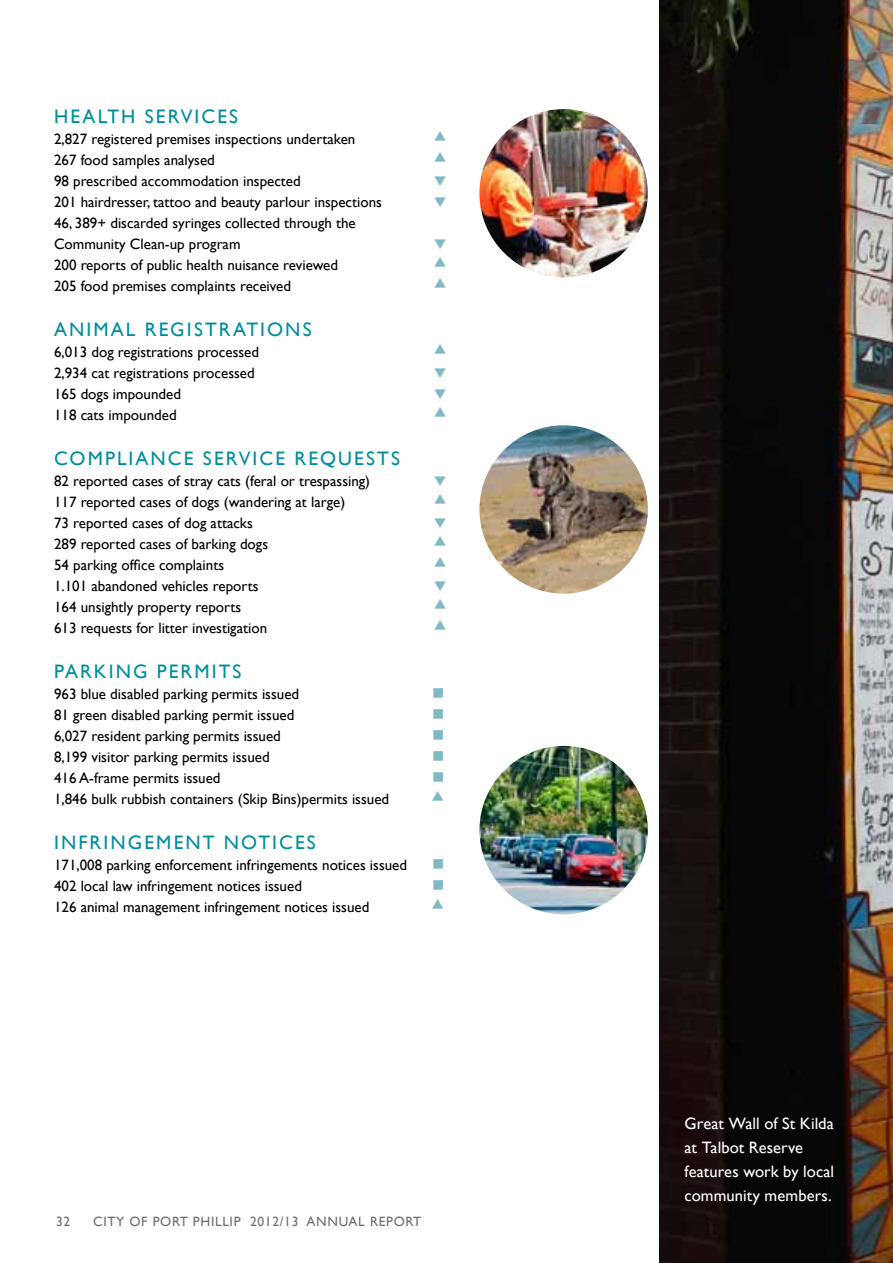
<style>
.page{position:relative;width:893px;height:1263px;background:#fff}
.page>*{position:absolute;margin:0;border:0;box-sizing:border-box;transform-origin:0 0}
.t1{font:19.5px "Gill Sans";letter-spacing:.105em;color:#008d9b}
.t2{font:16.5px/24px "Gill Sans";letter-spacing:.005em;color:#fff}
.t3{font:16.5px "Wingdings";color:#80b9c4}
.t4{font:15px/21px "Gill Sans";color:#000}
.t5{font:13.5px "Gill Sans";letter-spacing:.05em;color:#6d6e71}
</style>
<div class="page">
<img style="left:659px;top:0;width:234px;height:1263px">
<img style="left:479px;top:425px;width:169px;height:169px;border-radius:84px">
<img style="left:479px;top:746px;width:169px;height:168px;border-radius:84px">
<img style="left:479px;top:109px;width:169px;height:169px;border-radius:84px">
<h1 class="t1" style="left:54px;top:105px;width:186px">Health servic es</h1>
<p class="t4" style="left:54px;top:128px;width:330px">2,827 registered premises inspections undertaken<br>267 food samples analysed<br>98 prescribed accommodation inspected<br>201 hairdresser, tattoo and beauty parlour inspections 46, 389+ discarded syringes collected through the Community Clean-up program<br>200 reports of public health nuisance reviewed<br>205 food premises complaints received</p>
<h1 class="t1" style="left:54px;top:318px;width:259px">Animal registrations</h1>
<p class="t4" style="left:54px;top:341px;width:207px">6,013 dog registrations processed<br>2,934 cat registrations processed<br>165 dogs impounded<br>118 cats impounded</p>
<h1 class="t1" style="left:54px;top:447px;width:347px">Complianc e Servic e requests</h1>
<p class="t4" style="left:54px;top:470px;width:318px">82 reported cases of stray cats (feral or trespassing)<br>117 reported cases of dogs (wandering at large)<br>73 reported cases of dog attacks<br>289 reported cases of barking dogs<br>54 parking office complaints<br>1.101 abandoned vehicles reports<br>164 unsightly property reports<br>613 requests for litter investigation</p>
<h1 class="t1" style="left:54px;top:660px;width:40px">PARKING</h1>
<h1 class="t1" style="left:157px;top:660px;width:86px">Permits</h1>
<p class="t4" style="left:54px;top:683px;width:247px">963 blue disabled parking permits issued</p>
<p class="t3" style="left:432px;top:684px;width:14px">■</p>
<p class="t4" style="left:54px;top:704px;width:242px">81 green disabled parking permit issued</p>
<p class="t3" style="left:432px;top:705px;width:14px">■</p>
<p class="t4" style="left:54px;top:725px;width:228px">6,027 resident parking permits issued</p>
<p class="t3" style="left:432px;top:726px;width:14px">■</p>
<p class="t4" style="left:54px;top:746px;width:217px">8,199 visitor parking permits issued</p>
<p class="t3" style="left:432px;top:747px;width:14px">■</p>
<p class="t4" style="left:54px;top:767px;width:168px">416 A-frame permits issued</p>
<p class="t3" style="left:432px;top:768px;width:14px">■</p>
<p class="t4" style="left:54px;top:788px;width:337px">1,846 bulk rubbish containers (Skip Bins)permits issued</p>
<h1 class="t1" style="left:54px;top:831px;width:263px">Infringement notices</h1>
<p class="t4" style="left:54px;top:854px;width:355px">171,008 parking enforcement infringements notices issued</p>
<p class="t3" style="left:432px;top:855px;width:14px">■</p>
<p class="t4" style="left:54px;top:875px;width:249px">402 local law infringement notices issued</p>
<p class="t3" style="left:432px;top:876px;width:14px">■</p>
<p class="t4" style="left:54px;top:896px;width:317px">126 animal management infringement notices issued</p>
<p class="t5" style="left:56px;top:1213px;width:16px">32</p>
<p class="t5" style="left:93px;top:1213px;width:330px">City of Port Phillip 2012/13 Annual Report</p>
<p class="t2" style="left:685px;top:1112px;width:151px">Great Wall of St Kilda at Talbot Reserve features work by local community members.</p>
</div>
